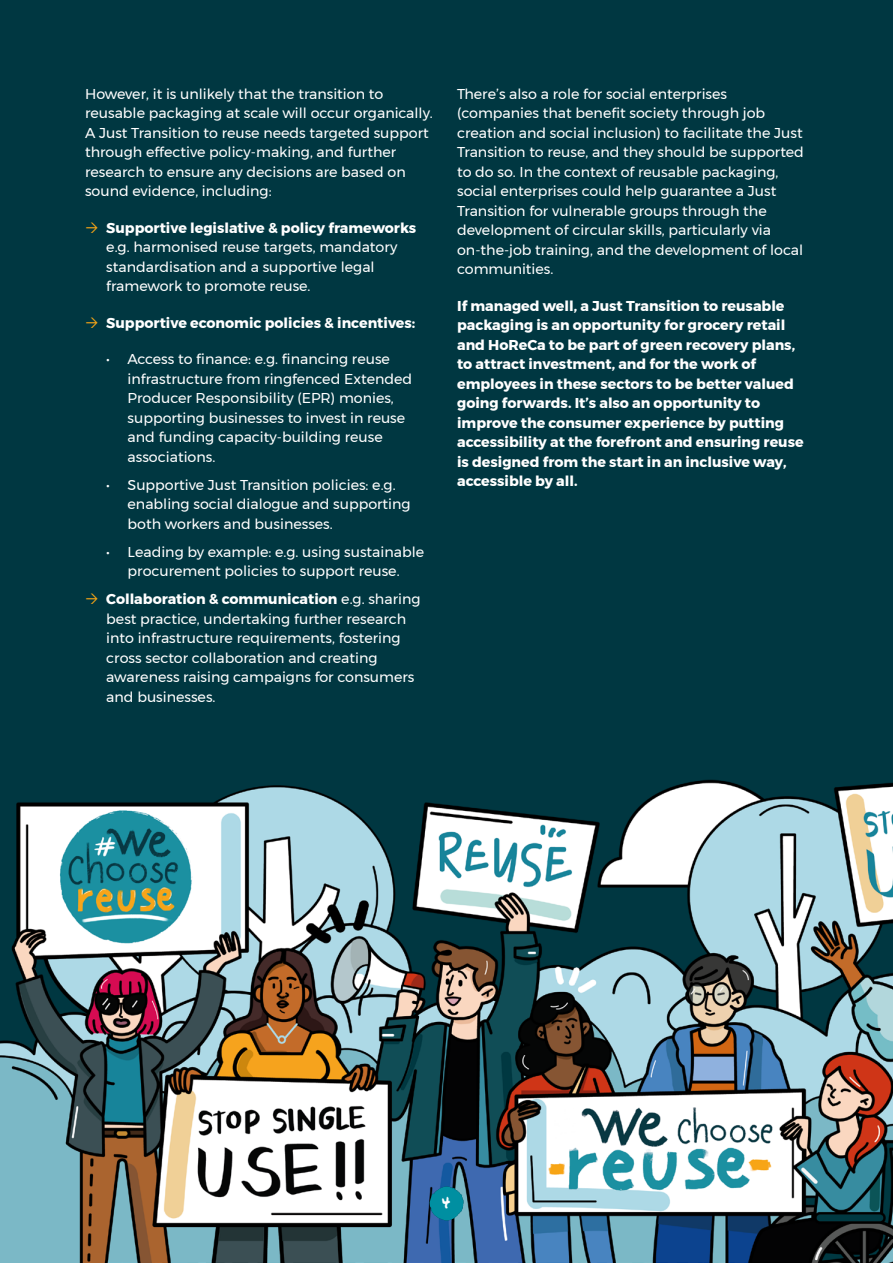
<style>
.page{position:relative;width:893px;height:1263px;background:#003741}
.page>*{position:absolute;margin:0;border:0;box-sizing:border-box;transform-origin:0 0}
.t1{font:15px "Permanent Marker";color:#fff}
.t2{font:14.25px/19.5px "Montserrat";color:#fff}
.t3{font:700 14.25px/19.5px "Montserrat";color:#fff}
.s1{font-weight:700}
</style>
<div class="page">
<img style="left:0;top:779px;width:893px;height:484px">
<svg style="left:429px;top:1186px;width:34px;height:34px"></svg>
<p class="t2" style="left:85px;top:84px;width:349px">However, it is unlikely that the transition to reusable packaging at scale will occur organically.<br>A Just Transition to reuse needs targeted support through effective policy-making, and further research to ensure any decisions are based on sound evidence, including:</p>
<p class="t3" style="left:106px;top:218px;width:311px">Supportive legislative &amp; policy frameworks</p>
<p class="t2" style="left:106px;top:237px;width:293px">e.g. harmonised reuse targets, mandatory standardisation and a supportive legal framework to promote reuse.</p>
<p class="t3" style="left:106px;top:313px;width:311px">Supportive economic policies &amp; incentives:</p>
<p class="t2" style="left:128px;top:349px;width:286px;text-indent:-21px">• Access to finance: e.g. financing reuse infrastructure from ringfenced Extended Producer Responsibility (EPR) monies, supporting businesses to invest in reuse and funding capacity-building reuse associations.</p>
<p class="t2" style="left:128px;top:475px;width:285px;text-indent:-21px">• Supportive Just Transition policies: e.g. enabling social dialogue and supporting both workers and businesses.</p>
<p class="t2" style="left:106px;top:542px;width:319px;text-align:center">• Leading by example: e.g. using sustainable procurement policies to support reuse.</p>
<p class="t2" style="left:106px;top:589px;width:316px"><span class="s1">Collaboration &amp; communication</span> e.g. sharing best practice, undertaking further research into infrastructure requirements, fostering cross sector collaboration and creating awareness raising campaigns for consumers and businesses.</p>
<p class="t2" style="left:457px;top:84px;width:348px">There’s also a role for social enterprises (companies that benefit society through job creation and social inclusion) to facilitate the Just Transition to reuse, and they should be supported to do so. In the context of reusable packaging, social enterprises could help guarantee a Just Transition for vulnerable groups through the development of circular skills, particularly via on-the-job training, and the development of local communities.</p>
<p class="t3" style="left:457px;top:296px;width:348px">If managed well, a Just Transition to reusable packaging is an opportunity for grocery retail and HoReCa to be part of green recovery plans, to attract investment, and for the work of employees in these sectors to be better valued going forwards. It’s also an opportunity to improve the consumer experience by putting accessibility at the forefront and ensuring reuse is designed from the start in an inclusive way, accessible by all.</p>
<p class="t1" style="left:442px;top:1192px;width:10px">4</p>
</div>
